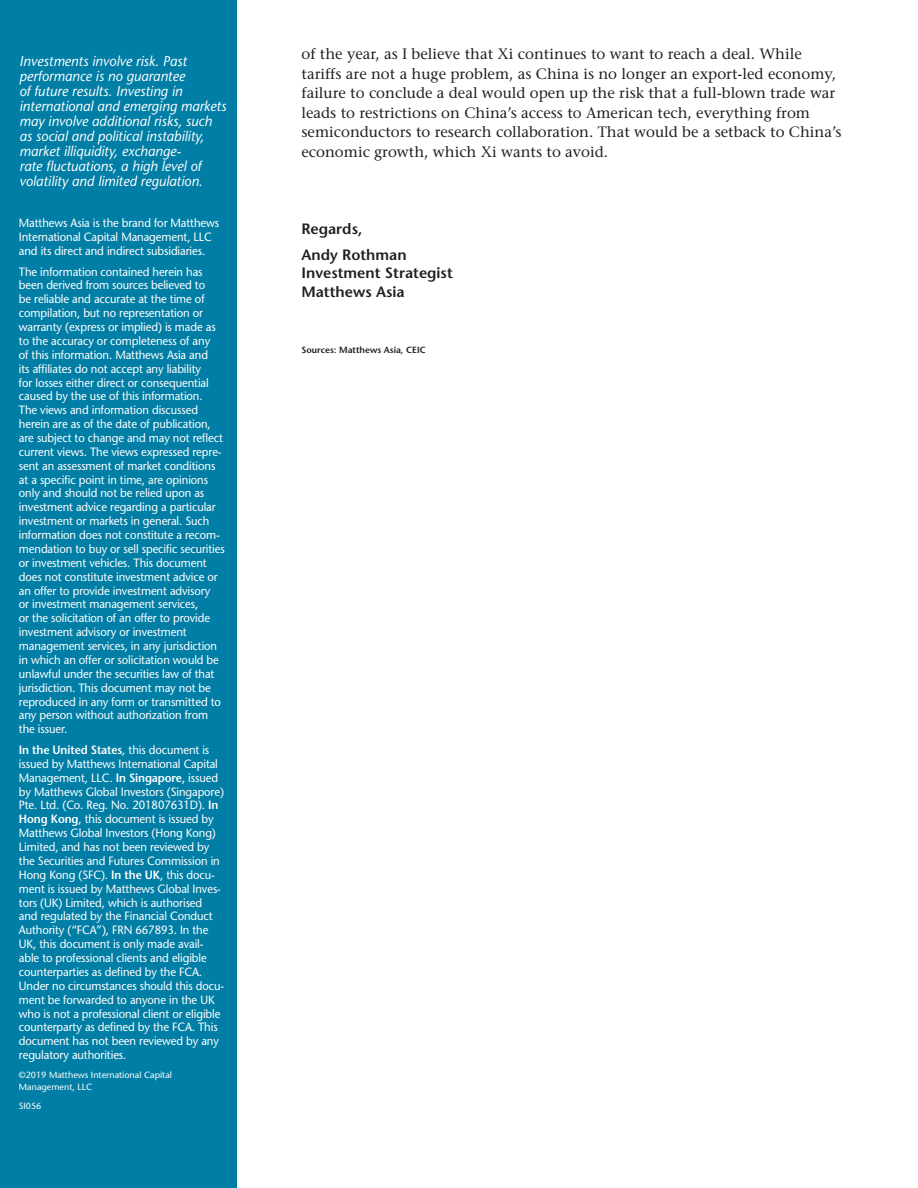
<style>
.page{position:relative;width:918px;height:1188px;background:#fff}
.page>*{position:absolute;margin:0;border:0;box-sizing:border-box;transform-origin:0 0}
._3_Body_text{font:500 15px/19.5px "Stone Serif Std";color:#231f20}
._3_Body_text-2{font:600 15px/25.5px "Stone Sans Std";color:#231f20}
._9_Footnote_SB{font:italic 500 14.25px/15px "Stone Sans Std";color:#fff;scale:.96 1}
._9_Footnote_SA{font:500 12px/13.8px "Stone Sans Std";letter-spacing:-.01em;color:#fff;scale:.94 1}
._9_Footnote_SA-2{font:500 9px/12px "Stone Sans Std";color:#fff}
._3_Body_text-3{font:600 9px "Stone Sans Std";color:#231f20}
.s1{font-weight:600}
</style>
<div class="page">
<div style="left:0;top:0;width:236px;height:1188px;background:#007ea5"></div>
<p class="_9_Footnote_SB" style="left:19px;top:54px;width:217px">Investments involve risk. Past performance is no guarantee<br>of future results. Investing in international and emerging markets may involve additional risks, such as social and political instability, market illiquidity, exchange-<br>rate fluctuations, a high level of volatility and limited regulation.</p>
<p class="_3_Body_text" style="left:302px;top:45px;width:541px">of the year, as I believe that Xi continues to want to reach a deal. While tariffs are not a huge problem, as China is no longer an export-led economy, failure to conclude a deal would open up the risk that a full-blown trade war leads to restrictions on China’s access to American tech, everything from semiconductors to research collaboration. That would be a setback to China’s economic growth, which Xi wants to avoid.</p>
<p class="_3_Body_text-2" style="left:302px;top:216px;width:107px">Regards,<br>Andy Rothman</p>
<p class="_3_Body_text-2" style="left:302px;top:264px;width:153px;line-height:18.8px">Investment Strategist<br>Matthews Asia</p>
<p class="_9_Footnote_SA" style="left:19px;top:216px;width:215px">Matthews Asia is the brand for Matthews<br>International Capital Management, LLC and its direct and indirect subsidiaries.</p>
<p class="_9_Footnote_SA" style="left:19px;top:264px;width:221px">The information contained herein has been derived from sources believed to<br>be reliable and accurate at the time of compilation, but no representation or warranty (express or implied) is made as to the accuracy or completeness of any<br>of this information. Matthews Asia and<br>its affiliates do not accept any liability<br>for losses either direct or consequential caused by the use of this information.<br>The views and information discussed herein are as of the date of publication, are subject to change and may not reflect current views. The views expressed repre&shy;sent an assessment of market conditions at a specific point in time, are opinions only and should not be relied upon as investment advice regarding a particular investment or markets in general. Such information does not constitute a recom&shy;mendation to buy or sell specific securities or investment vehicles. This document does not constitute investment advice or an offer to provide investment advisory<br>or investment management services,<br>or the solicitation of an offer to provide investment advisory or investment management services, in any jurisdiction in which an offer or solicitation would be unlawful under the securities law of that jurisdiction. This document may not be reproduced in any form or transmitted to any person without authorization from the issuer.</p>
<p class="_9_Footnote_SA" style="left:19px;top:743px;width:220px"><span class="s1">In the United States</span>, this document is issued by Matthews International Capital Management, LLC. <span class="s1">In Singapore,</span> issued by Matthews Global Investors (Singapore)<br>Pte. Ltd. (Co. Reg. No. 201807631D). <span class="s1">In Hong Kong</span>, this document is issued by Matthews Global Investors (Hong Kong)<br>Limited, and has not been reviewed by the Securities and Futures Commission in Hong Kong (SFC). <span class="s1">In the UK</span>, this docu&shy;ment is issued by Matthews Global Inves&shy;tors (UK) Limited, which is authorised<br>and regulated by the Financial Conduct Authority (“FCA”), FRN 667893. In the UK, this document is only made avail&shy;able to professional clients and eligible counterparties as defined by the FCA.<br>Under no circumstances should this docu&shy;ment be forwarded to anyone in the UK who is not a professional client or eligible counterparty as defined by the FCA. This document has not been reviewed by any regulatory authorities.</p>
<p class="_9_Footnote_SA-2" style="left:19px;top:1069px;width:155px">©2019 Matthews International Capital<br>Management, LLC</p>
<p class="_9_Footnote_SA-2" style="left:19px;top:1100px;width:24px">SI056</p>
<p class="_3_Body_text-3" style="left:302px;top:345px;width:126px">Sources: Matthews Asia, CEIC</p>
</div>
